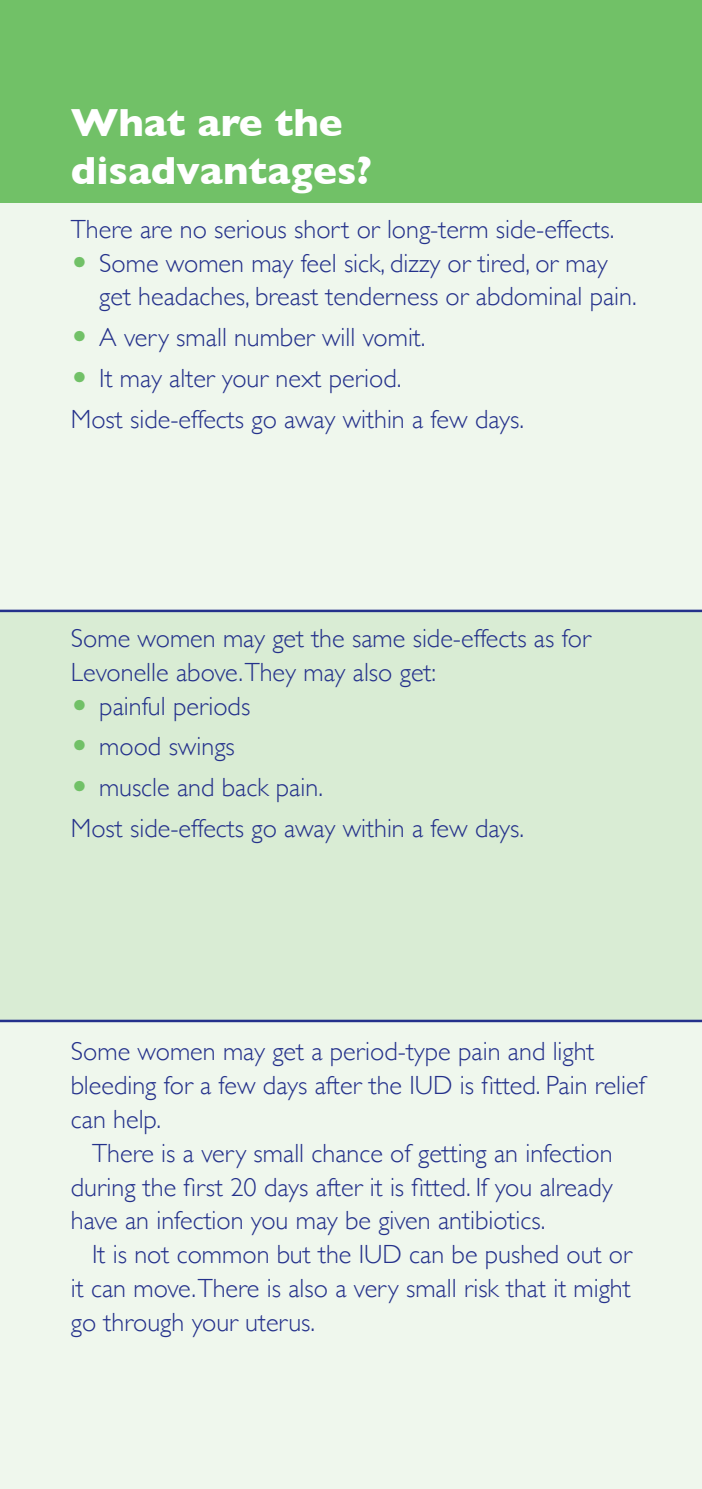
<style>
.page{position:relative;width:702px;height:1489px;background:#fff}
.page>*{position:absolute;margin:0;border:0;box-sizing:border-box;transform-origin:0 0}
.t1{font:700 40px/48px "Gill Sans";color:#fff}
.Main_Body_text{font:300 26.25px/33.8px "Gill Sans";color:#24318b}
.Man_Body_text_1st_li{font:300 26.25px/33.8px "Gill Sans";color:#24318b;text-align:justify}
.Main_Body_bullet_poi{font:300 26.25px/33.8px "Gill Sans";color:#24318b}
.s1{font-family:"European Pi Three";font-weight:400;color:#71c167}
</style>
<div class="page">
<div style="left:0;top:202px;width:702px;height:409px;background:#eff7ed"></div>
<div style="left:0;top:611px;width:702px;height:409px;background:#d9ecd4"></div>
<div style="left:0;top:1020px;width:702px;height:468px;background:#eff7ed"></div>
<hr style="left:0;top:609px;width:702px;height:3px;background:#24318b">
<hr style="left:0;top:1019px;width:702px;height:3px;background:#24318b">
<div style="left:0;top:0;width:702px;height:202px;background:#71c167"></div>
<p class="t1" style="left:71px;top:98px;width:302px">What are the disadvantages?</p>
<p class="Main_Body_text" style="left:71px;top:211px;width:545px">There are no serious short or long-term side-effects.</p>
<p class="Main_Body_bullet_poi" style="left:99px;top:245px;width:539px;text-indent:-28px"><span class="s1">O</span> Some women may feel sick, dizzy or tired, or may get headaches, breast tenderness or abdominal pain.</p>
<p class="Main_Body_bullet_poi" style="left:71px;top:319px;width:356px"><span class="s1">O</span> A very small number will vomit.</p>
<p class="Main_Body_bullet_poi" style="left:71px;top:360px;width:332px"><span class="s1">O</span> It may alter your next period.</p>
<p class="Main_Body_text" style="left:71px;top:401px;width:454px">Most side-effects go away within a few days.</p>
<p class="Main_Body_text" style="left:71px;top:620px;width:521px">Some women may get the same side-effects as for<br>Levonelle above.They may also get:</p>
<p class="Main_Body_bullet_poi" style="left:71px;top:688px;width:181px"><span class="s1">O</span> painful periods</p>
<p class="Main_Body_bullet_poi" style="left:71px;top:728px;width:165px"><span class="s1">O</span> mood swings</p>
<p class="Main_Body_bullet_poi" style="left:71px;top:769px;width:253px"><span class="s1">O</span> muscle and back pain.</p>
<p class="Main_Body_text" style="left:71px;top:810px;width:454px">Most side-effects go away within a few days.</p>
<p class="Main_Body_text" style="left:71px;top:1033px;width:575px">Some women may get a period-type pain and light bleeding for a few days after the IUD is fitted. Pain relief can help.</p>
<p class="Man_Body_text_1st_li" style="left:71px;top:1134px;width:543px;text-indent:21px">There is a very small chance of getting an infection during the first 20 days after it is fitted. If you already have an infection you may be given antibiotics.</p>
<p class="Man_Body_text_1st_li" style="left:71px;top:1236px;width:562px;text-indent:21px">It is not common but the IUD can be pushed out or it can move.There is also a very small risk that it might go through your uterus.</p>
</div>
